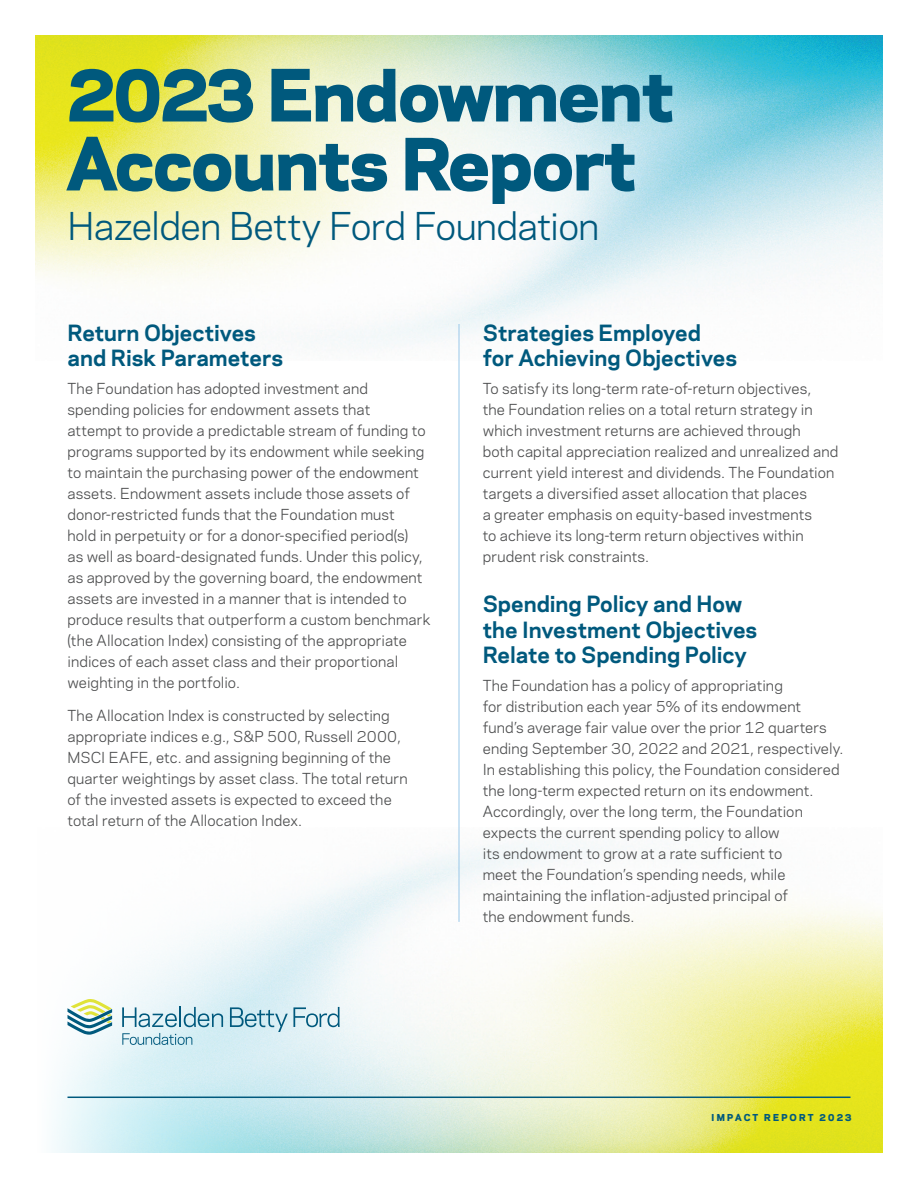
<style>
.page{position:relative;width:918px;height:1188px;background:#fff}
.page>*{position:absolute;margin:0;border:0;box-sizing:border-box;transform-origin:0 0}
.t1{font:800 67.5px/69px "Galaxie Polaris";letter-spacing:-.01em;color:#00597d}
.t2{font:36px "Galaxie Polaris";letter-spacing:-.02em;color:#00597d}
.t3{font:700 21px/25.2px "Galaxie Polaris";color:#00597d}
.t4{font:14.25px/21px "Galaxie Polaris";letter-spacing:.01em;color:#4b4c4d}
.t5{font:800 9px "Galaxie Polaris";letter-spacing:.25em;color:#00597d}
</style>
<div class="page">
<img style="left:461px;top:839px;width:422px;height:314px">
<svg style="left:54px;top:813px;width:407px;height:340px"></svg>
<img style="left:35px;top:35px;width:848px;height:326px">
<hr style="left:68px;top:1097px;width:782px;height:1px;background:#00597d">
<hr style="left:459px;top:324px;width:1px;height:598px;background:#99c8ea">
<svg style="left:122px;top:1033px;width:70px;height:12px"></svg>
<svg style="left:122px;top:1007px;width:101px;height:20px;background:#a7cbd7"></svg>
<svg style="left:230px;top:1007px;width:110px;height:25px;background:#afd1dc"></svg>
<svg style="left:68px;top:999px;width:44px;height:36px"></svg>
<h1 class="t1" style="left:68px;top:57px;width:608px">2023 Endowment<br>Accounts Report</h1>
<h2 class="t2" style="left:68px;top:199px;width:533px">Hazelden Betty Ford Foundation</h2>
<h3 class="t3" style="left:68px;top:319px;width:217px">Return Objectives and Risk Parameters</h3>
<p class="t4" style="left:68px;top:377px;width:364px">The Foundation has adopted investment and spending policies for endowment assets that<br>attempt to provide a predictable stream of funding to programs supported by its endowment while seeking to maintain the purchasing power of the endowment assets. Endowment assets include those assets of donor-restricted funds that the Foundation must<br>hold in perpetuity or for a donor-specified period(s)<br>as well as board-designated funds. Under this policy, as approved by the governing board, the endowment assets are invested in a manner that is intended to produce results that outperform a custom benchmark (the Allocation Index) consisting of the appropriate indices of each asset class and their proportional weighting in the portfolio.</p>
<p class="t4" style="left:68px;top:704px;width:342px">The Allocation Index is constructed by selecting appropriate indices e.g., S&amp;P 500, Russell 2000, MSCI EAFE, etc. and assigning beginning of the quarter weightings by asset class. The total return of the invested assets is expected to exceed the total return of the Allocation Index.</p>
<h3 class="t3" style="left:483px;top:319px;width:256px">Strategies Employed for Achieving Objectives</h3>
<p class="t4" style="left:483px;top:377px;width:357px">To satisfy its long-term rate-of-return objectives,<br>the Foundation relies on a total return strategy in which investment returns are achieved through<br>both capital appreciation realized and unrealized and current yield interest and dividends. The Foundation targets a diversified asset allocation that places<br>a greater emphasis on equity-based investments<br>to achieve its long-term return objectives within prudent risk constraints.</p>
<h3 class="t3" style="left:483px;top:591px;width:276px">Spending Policy and How the Investment Objectives<br>Relate to Spending Policy</h3>
<p class="t4" style="left:483px;top:674px;width:362px">The Foundation has a policy of appropriating<br>for distribution each year 5% of its endowment fund’s average fair value over the prior 12 quarters ending September 30, 2022 and 2021, respectively.<br>In establishing this policy, the Foundation considered the long-term expected return on its endowment.<br>Accordingly, over the long term, the Foundation expects the current spending policy to allow<br>its endowment to grow at a rate sufficient to<br>meet the Foundation’s spending needs, while maintaining the inflation-adjusted principal of<br>the endowment funds.</p>
<p class="t5" style="left:712px;top:1111px;width:141px">IMPACT REPORT 2023</p>
</div>
